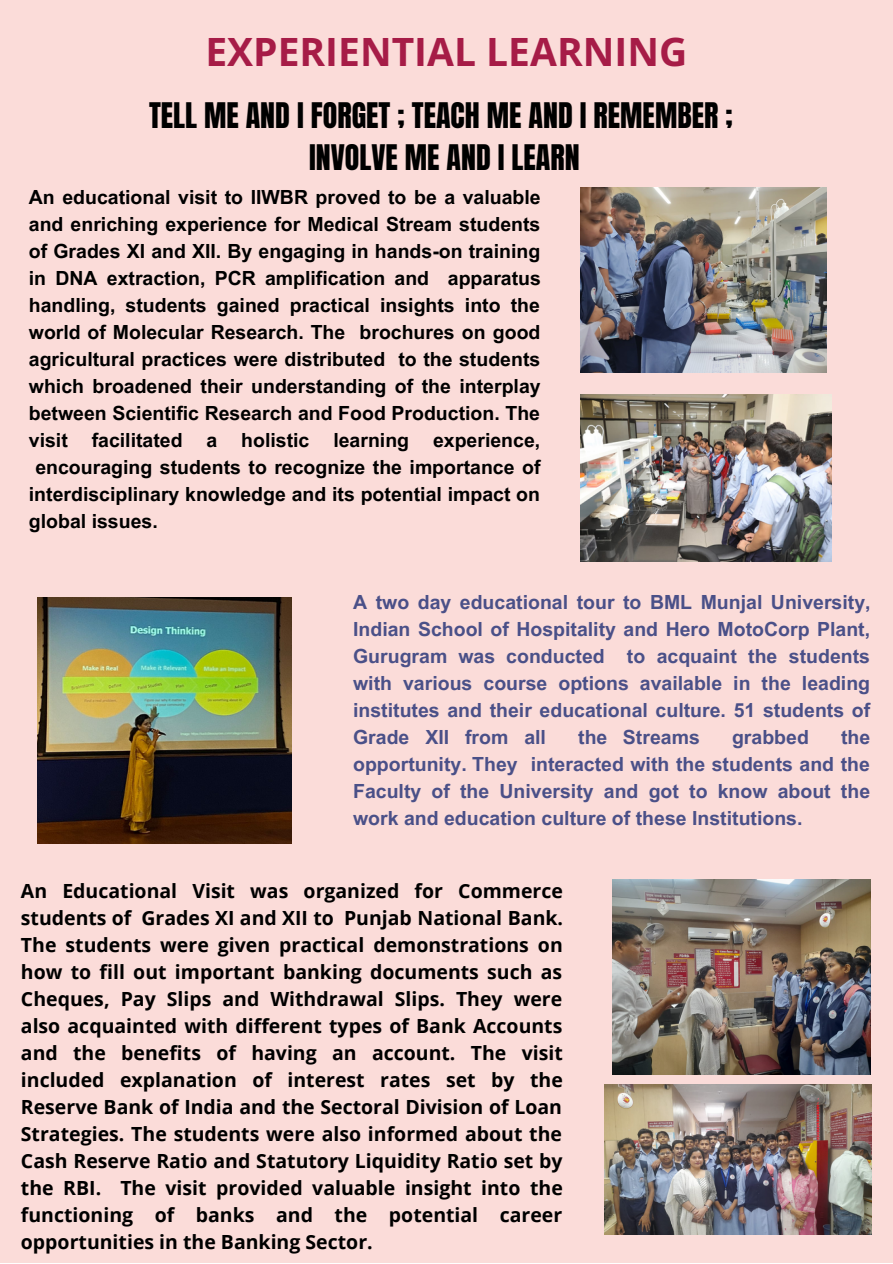
<style>
.page{position:relative;width:893px;height:1264px;background:#fff}
.page>*{position:absolute;margin:0;border:0;box-sizing:border-box;transform-origin:0 0}
.t1{font:700 39px "Open Sans";color:#a61c47}
.t2{font:30px "Anton";color:#000}
.t3{font:700 19.5px/27px "Open Sans";color:#000;text-align:justify}
.t4{font:700 19.5px "Arial MT Pro";color:#000}
.t5{font:700 19.5px/27px "Arial MT Pro";color:#4a5088;text-align:justify}
</style>
<div class="page">
<div style="left:0;top:0;width:892px;height:1262px;background:#fbdcd9"></div>
<img style="left:612px;top:879px;width:258px;height:195px">
<img style="left:37px;top:598px;width:255px;height:245px">
<img style="left:605px;top:1084px;width:266px;height:149px">
<img style="left:580px;top:188px;width:246px;height:184px">
<img style="left:580px;top:394px;width:251px;height:167px">
<p class="t1" style="left:205px;top:24px;width:483px">EXPERIENTIAL LEARNING</p>
<p class="t2" style="left:149px;top:94px;width:585px">TELL ME AND I FORGET ; TEACH ME AND I REMEMBER ;</p>
<p class="t2" style="left:309px;top:136px;width:272px">INVOLVE ME AND I LEARN</p>
<p class="t4" style="left:29px;top:189px;width:513px">An educational visit to IIWBR proved to be a valuable</p>
<p class="t4" style="left:29px;top:216px;width:513px">and enriching experience for Medical Stream students</p>
<p class="t4" style="left:29px;top:243px;width:513px">of Grades XI and XII. By engaging in hands-on training</p>
<p class="t4" style="left:29px;top:270px;width:513px">in DNA extraction, PCR amplification and apparatus</p>
<p class="t4" style="left:29px;top:297px;width:512px">handling, students gained practical insights into the</p>
<p class="t4" style="left:29px;top:324px;width:513px">world of Molecular Research. The brochures on good</p>
<p class="t4" style="left:29px;top:351px;width:513px">agricultural practices were distributed to the students</p>
<p class="t4" style="left:29px;top:378px;width:513px">which broadened their understanding of the interplay</p>
<p class="t4" style="left:29px;top:405px;width:512px">between Scientific Research and Food Production. The</p>
<p class="t4" style="left:29px;top:432px;width:513px">visit facilitated a holistic learning experience,</p>
<p class="t4" style="left:35px;top:459px;width:506px">encouraging students to recognize the importance of</p>
<p class="t4" style="left:29px;top:486px;width:512px">interdisciplinary knowledge and its potential impact on</p>
<p class="t4" style="left:29px;top:513px;width:130px">global issues.</p>
<p class="t5" style="left:353px;top:591px;width:519px">A two day educational tour to BML Munjal University, Indian School of Hospitality and Hero MotoCorp Plant, Gurugram was conducted to acquaint the students with various course options available in the leading institutes and their educational culture. 51 students of Grade XII from all</p>
<p class="t5" style="left:578px;top:725px;width:123px">the Streams</p>
<p class="t5" style="left:732px;top:725px;width:78px">grabbed</p>
<p class="t5" style="left:353px;top:725px;width:518px;text-indent:488px">the opportunity. They interacted with the students and the Faculty of the University and got to know about the work and education culture of these Institutions.</p>
<p class="t3" style="left:21px;top:876px;width:543px">An Educational Visit was organized for Commerce students of Grades XI and XII to Punjab National Bank.<br>The students were given practical demonstrations on how to fill out important banking documents such as Cheques, Pay Slips and Withdrawal Slips. They were also acquainted with different types of Bank Accounts and the benefits of having an account. The visit included explanation of interest rates set by the Reserve Bank of India and the Sectoral Division of Loan Strategies. The students were also informed about the Cash Reserve Ratio and Statutory Liquidity Ratio set by the RBI. The visit provided valuable insight into the functioning of banks and the potential career opportunities in the Banking Sector.</p>
</div>
